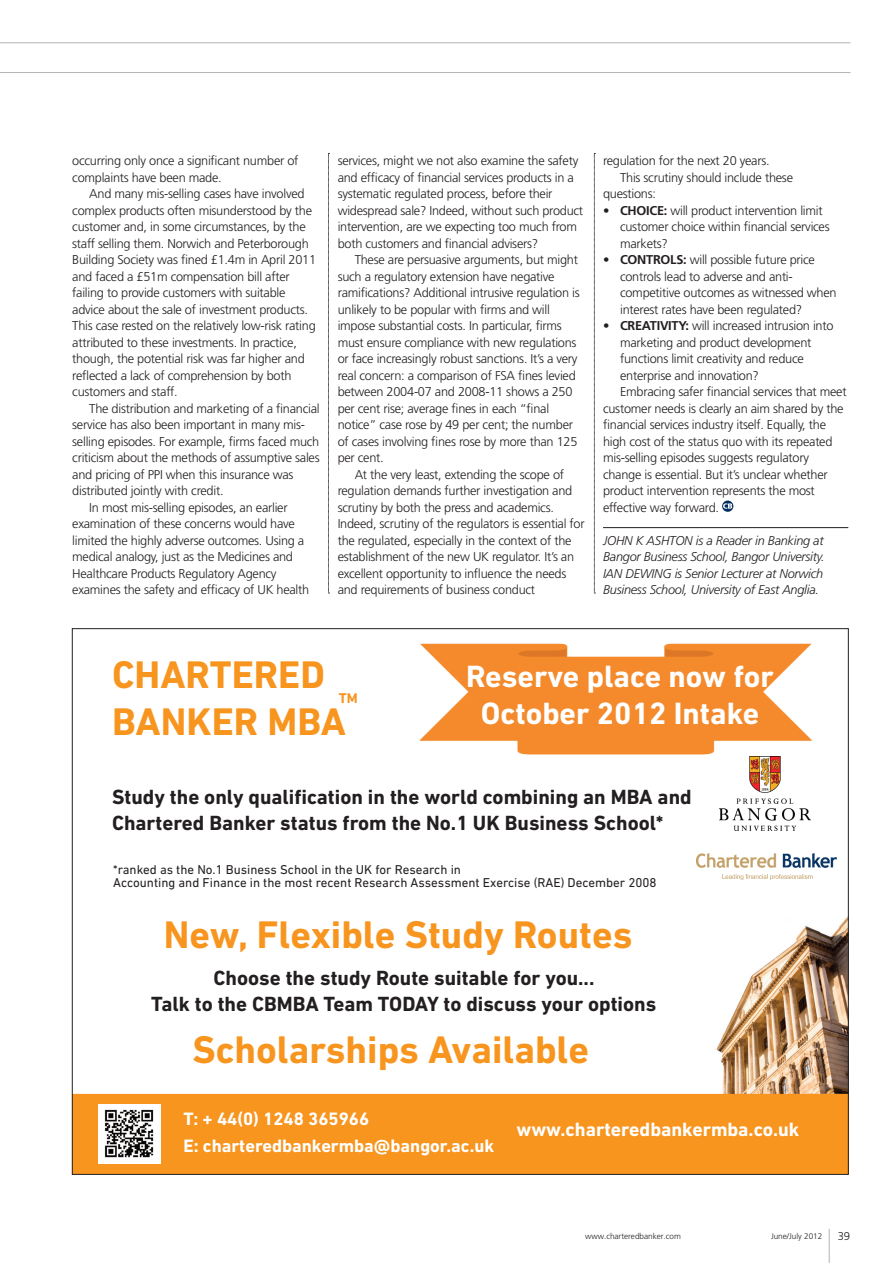
<style>
.page{position:relative;width:893px;height:1263px;background:#fff}
.page>*{position:absolute;margin:0;border:0;box-sizing:border-box;transform-origin:0 0}
.t1{font:700 39.15px/47px "DIN Next LT Pro";color:#f7951f}
.t2{font:700 31.35px/36.6px "DIN Next LT Pro";color:#fff;text-align:center}
.t3{font:700 20.85px/26.1px "DIN Next LT Pro";color:#231f20}
.t4{font:700 19.65px "DIN Next LT Pro";color:#fff}
.t5{font:700 18.3px/27.5px "DIN Next LT Pro";color:#fff}
.t6{font:700 14.4px "DIN Next LT Pro";color:#f7951f}
.t7{font:13.05px/13px "DIN Next LT Pro";color:#231f20}
.Banker_body_text_san{font:300 12.75px/16.5px "Frutiger";letter-spacing:-.02em;color:#231f20}
.Banker_body_text_san-2{font:italic 300 12.75px/16.5px "Frutiger";letter-spacing:-.02em;color:#231f20}
.t8{font:300 11.25px "Frutiger";color:#231f20}
.t9{font:300 8.25px "Frutiger";color:#231f20}
.s1{font-weight:700}
</style>
<div class="page">
<hr style="left:829px;top:1229px;width:1px;height:34px;background:#b2b3b7">
<hr style="left:0;top:43px;width:850px;height:1px;background:#b2b3b7">
<hr style="left:0;top:72px;width:850px;height:1px;background:#b2b3b7">
<img style="left:682px;top:918px;width:164px;height:176px">
<div style="left:74px;top:1094px;width:772px;height:78px;background:#f7951f"></div>
<div style="left:98px;top:1104px;width:63px;height:60px;background:#fff"></div>
<img style="left:104px;top:1109px;width:50px;height:49px">
<img style="left:697px;top:854px;width:140px;height:25px">
<img style="left:719px;top:757px;width:92px;height:73px">
<img style="left:419px;top:644px;width:393px;height:111px">
<img style="left:718px;top:754px;width:94px;height:1px">
<hr style="left:603px;top:527px;width:245px;height:1px;background:#231f20">
<svg style="left:722px;top:500px;width:11px;height:12px"></svg>
<svg style="left:723px;top:503px;width:9px;height:6px"></svg>
<svg style="left:328px;top:153px;width:1px;height:441px"></svg>
<svg style="left:594px;top:153px;width:1px;height:441px"></svg>
<p class="Banker_body_text_san" style="left:72px;top:153px;width:228px">occurring only once a significant number of complaints have been made.</p>
<p class="Banker_body_text_san" style="left:72px;top:186px;width:245px;text-indent:17px">And many mis-selling cases have involved complex products often misunderstood by the customer and, in some circumstances, by the staff selling them. Norwich and Peterborough Building Society was fined £1.4m in April 2011 and faced a £51m compensation bill after failing to provide customers with suitable advice about the sale of investment products.<br>This case rested on the relatively low-risk rating attributed to these investments. In practice, though, the potential risk was far higher and reflected a lack of comprehension by both customers and staff.</p>
<p class="Banker_body_text_san" style="left:72px;top:400px;width:249px;text-indent:17px">The distribution and marketing of a financial service has also been important in many mis&shy;selling episodes. For example, firms faced much criticism about the methods of assumptive sales and pricing of PPI when this insurance was distributed jointly with credit.</p>
<p class="Banker_body_text_san" style="left:72px;top:499px;width:238px;text-indent:17px">In most mis-selling episodes, an earlier examination of these concerns would have limited the highly adverse outcomes. Using a medical analogy, just as the Medicines and Healthcare Products Regulatory Agency examines the safety and efficacy of UK health</p>
<p class="Banker_body_text_san" style="left:338px;top:153px;width:247px">services, might we not also examine the safety and efficacy of financial services products in a systematic regulated process, before their widespread sale? Indeed, without such product intervention, are we expecting too much from both customers and financial advisers?</p>
<p class="Banker_body_text_san" style="left:338px;top:252px;width:244px;text-indent:17px">These are persuasive arguments, but might such a regulatory extension have negative ramifications? Additional intrusive regulation is unlikely to be popular with firms and will impose substantial costs. In particular, firms must ensure compliance with new regulations or face increasingly robust sanctions. It’s a very real concern: a comparison of FSA fines levied between 2004-07 and 2008-11 shows a 250 per cent rise; average fines in each “final notice” case rose by 49 per cent; the number of cases involving fines rose by more than 125 per cent.</p>
<p class="Banker_body_text_san" style="left:338px;top:466px;width:249px;text-indent:17px">At the very least, extending the scope of regulation demands further investigation and scrutiny by both the press and academics.<br>Indeed, scrutiny of the regulators is essential for the regulated, especially in the context of the establishment of the new UK regulator. It’s an excellent opportunity to influence the needs and requirements of business conduct</p>
<p class="Banker_body_text_san" style="left:603px;top:153px;width:168px">regulation for the next 20 years.</p>
<p class="Banker_body_text_san" style="left:603px;top:169px;width:191px;text-indent:17px">This scrutiny should include these questions:</p>
<p class="Banker_body_text_san" style="left:620px;top:202px;width:211px;text-indent:-17px"><span class="s1">• CHOICE:</span> will product intervention limit customer choice within financial services markets?</p>
<p class="Banker_body_text_san" style="left:620px;top:252px;width:218px;text-indent:-17px"><span class="s1">• CONTROLS:</span> will possible future price controls lead to adverse and anti&shy;competitive outcomes as witnessed when interest rates have been regulated?</p>
<p class="Banker_body_text_san" style="left:620px;top:318px;width:215px;text-indent:-17px"><span class="s1">• CREATIVITY:</span> will increased intrusion into marketing and product development functions limit creativity and reduce enterprise and innovation?</p>
<p class="Banker_body_text_san" style="left:603px;top:384px;width:245px;text-indent:17px">Embracing safer financial services that meet customer needs is clearly an aim shared by the financial services industry itself. Equally, the high cost of the status quo with its repeated mis-selling episodes suggests regulatory change is essential. But it’s unclear whether product intervention represents the most effective way forward.</p>
<p class="Banker_body_text_san-2" style="left:603px;top:532px;width:223px">JOHN K ASHTON is a Reader in Banking at<br>Bangor Business School, Bangor University.</p>
<p class="Banker_body_text_san-2" style="left:603px;top:565px;width:222px">IAN DEWING is Senior Lecturer at Norwich<br>Business School, University of East Anglia.</p>
<p class="t1" style="left:112px;top:651px;width:236px">CHARTERED<br>BANKER MBA</p>
<p class="t6" style="left:339px;top:689px;width:20px">TM</p>
<p class="t2" style="left:466px;top:658px;width:309px">Reserve place now for<br>October 2012 Intake</p>
<p class="t3" style="left:112px;top:784px;width:581px">Study the only qualification in the world combining an MBA and<br>Chartered Banker status from the No.1 UK Business School*</p>
<p class="t7" style="left:113px;top:863px;width:545px">*ranked as the No.1 Business School in the UK for Research in<br>Accounting and Finance in the most recent Research Assessment Exercise (RAE) December 2008</p>
<p class="t1" style="left:164px;top:911px;width:470px">New, Flexible Study Routes</p>
<p class="t3" style="left:151px;top:964px;width:507px;text-align:center">Choose the study Route suitable for you...<br>Talk to the CBMBA Team TODAY to discuss your options</p>
<p class="t1" style="left:192px;top:1026px;width:398px">Scholarships Available</p>
<p class="t5" style="left:183px;top:1104px;width:312px">T: + 44(0) 1248 365966<br>E: charteredbankermba@bangor.ac.uk</p>
<p class="t4" style="left:516px;top:1117px;width:284px">www.charteredbankermba.co.uk</p>
<p class="t9" style="left:585px;top:1232px;width:97px">www.charteredbanker.com</p>
<p class="t9" style="left:771px;top:1232px;width:53px">June/July 2012</p>
<p class="t8" style="left:838px;top:1229px;width:14px">39</p>
</div>
